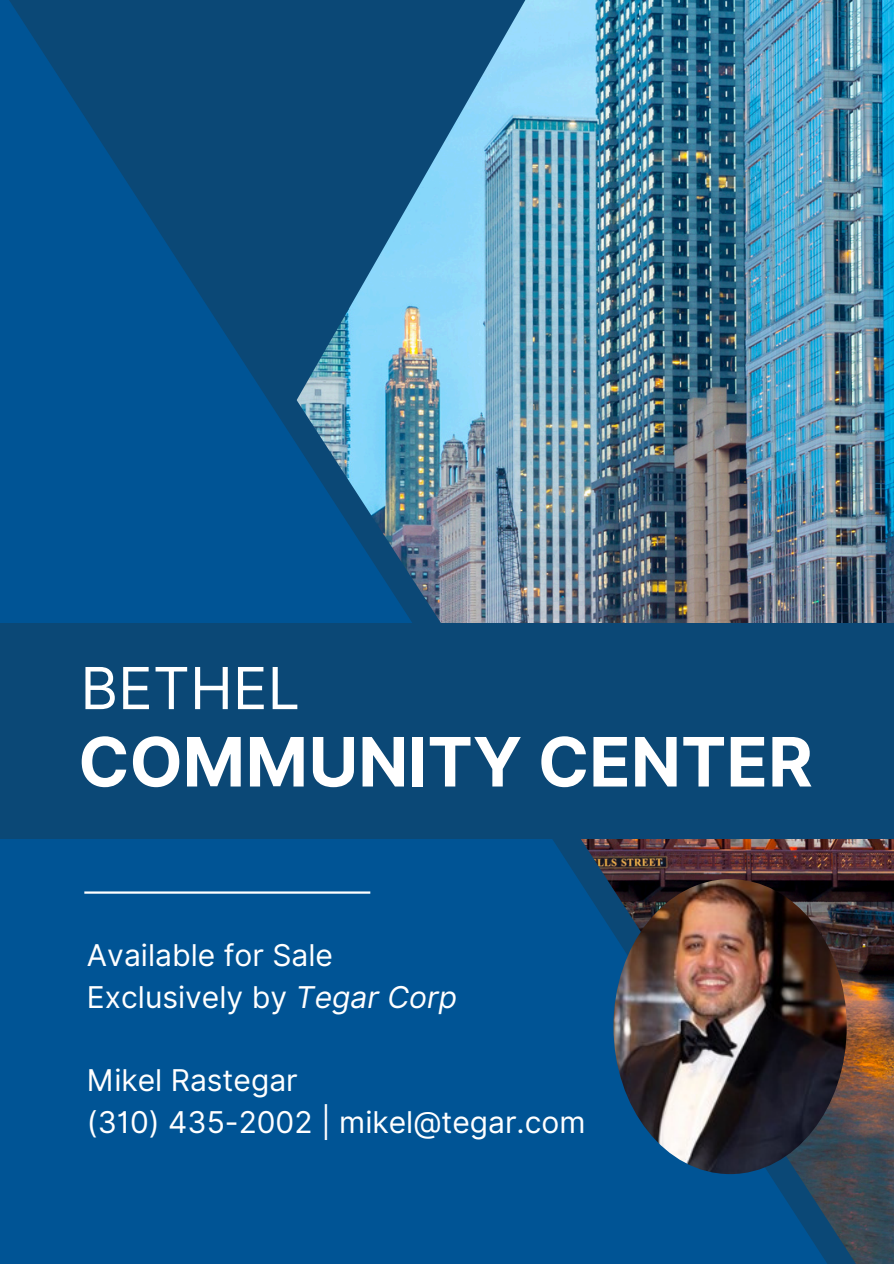
<style>
.page{position:relative;width:894px;height:1264px;background:#fff}
.page>*{position:absolute;margin:0;border:0;box-sizing:border-box;transform-origin:0 0}
.t1{font:700 68.1px "Inter";color:#fff}
.t2{font:57.9px "Inter";color:#fff}
.t3{font:30px "Inter";color:#fff}
.s1{font-style:italic}
</style>
<div class="page">
<img style="left:0;top:0;width:893px;height:1263px">
<hr style="left:84px;top:891px;width:286px;height:2px;background:#fff">
<div style="left:0;top:623px;width:893px;height:215px;background:#0b4876"></div>
<img style="left:613px;top:879px;width:233px;height:294px;border-radius:50%">
<h1 class="t2" style="left:80px;top:653px;width:221px">BETHEL</h1>
<p class="t1" style="left:78px;top:721px;width:735px">COMMUNITY CENTER</p>
<p class="t3" style="left:87px;top:937px;width:247px">Available for Sale</p>
<p class="t3" style="left:87px;top:979px;width:371px">Exclusively by <span class="s1">Tegar Corp</span></p>
<p class="t3" style="left:87px;top:1062px;width:212px">Mikel Rastegar</p>
<p class="t3" style="left:87px;top:1104px;width:500px">(310) 435-2002 | mikel@tegar.com</p>
</div>
